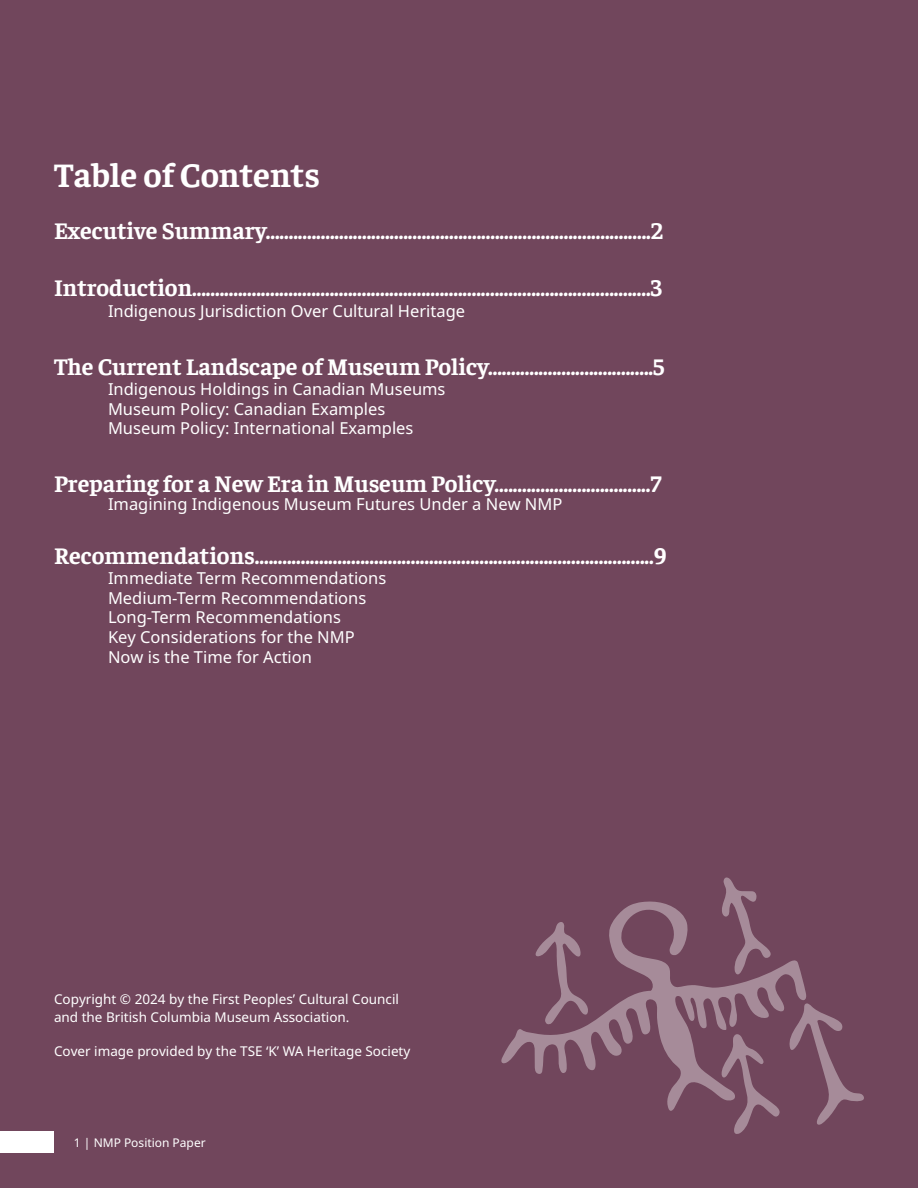
<style>
.page{position:relative;width:918px;height:1188px;background:#71465c}
.page>*{position:absolute;margin:0;border:0;box-sizing:border-box;transform-origin:0 0}
.t1{font:700 34.5px "Faustina";color:#fff}
.t2{font:700 24px "Faustina";color:#fff}
.t3{font:16.5px/19.8px "BC Sans";color:#fff}
.t4{font:13.5px/18px "BC Sans";color:#fff}
.t5{font:12px "BC Sans";color:#fff}
</style>
<div class="page">
<div style="left:0;top:1131px;width:54px;height:22px;background:#fff"></div>
<svg style="left:723px;top:877px;width:34px;height:23px"></svg>
<svg style="left:806px;top:1003px;width:58px;height:122px"></svg>
<svg style="left:734px;top:1112px;width:46px;height:22px"></svg>
<svg style="left:501px;top:900px;width:305px;height:212px"></svg>
<h1 class="t1" style="left:54px;top:151px;width:267px">Table of Contents</h1>
<p class="t2" style="left:54px;top:214px;width:611px">Executive Summary....................................................................................2</p>
<p class="t2" style="left:54px;top:271px;width:610px">Introduction....................................................................................................3</p>
<p class="t3" style="left:108px;top:302px;width:359px">Indigenous Jurisdiction Over Cultural Heritage</p>
<p class="t2" style="left:54px;top:350px;width:612px">The Current Landscape of Museum Policy....................................5</p>
<p class="t3" style="left:108px;top:379px;width:339px">Indigenous Holdings in Canadian Museums<br>Museum Policy: Canadian Examples<br>Museum Policy: International Examples</p>
<p class="t2" style="left:54px;top:467px;width:609px">Preparing for a New Era in Museum Policy..................................7</p>
<p class="t3" style="left:108px;top:494px;width:456px">Imagining Indigenous Museum Futures Under a New NMP</p>
<p class="t2" style="left:54px;top:539px;width:614px">Recommendations.......................................................................................9</p>
<p class="t3" style="left:108px;top:568px;width:280px">Immediate Term Recommendations<br>Medium-Term Recommendations<br>Long-Term Recommendations<br>Key Considerations for the NMP<br>Now is the Time for Action</p>
<p class="t4" style="left:54px;top:990px;width:347px">Copyright © 2024 by the First Peoples’ Cultural Council and the British Columbia Museum Association.</p>
<p class="t4" style="left:54px;top:1042px;width:358px">Cover image provided by the TSE ‘K’ WA Heritage Society</p>
<p class="t5" style="left:74px;top:1134px;width:133px">1 | NMP Position Paper</p>
</div>
